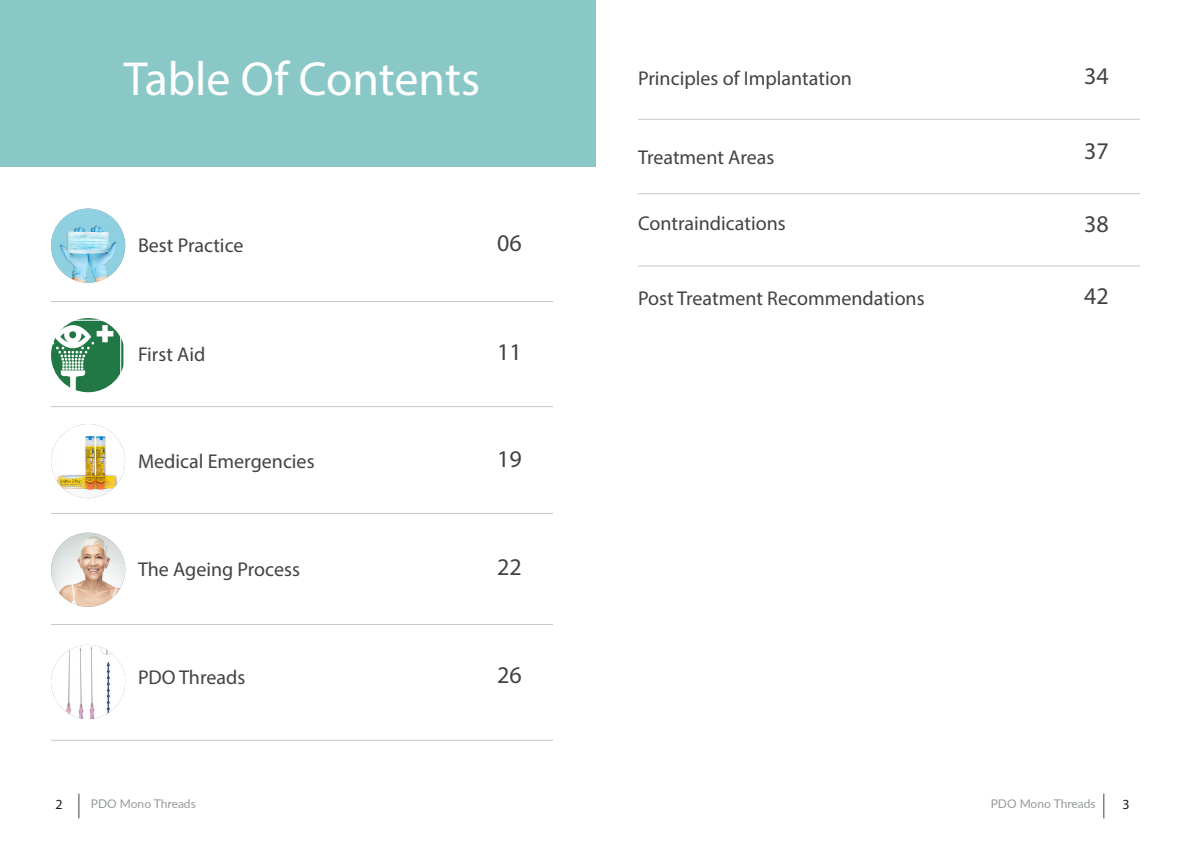
<style>
.page{position:relative;width:1191px;height:842px;background:#fff}
.page>*{position:absolute;margin:0;border:0;box-sizing:border-box;transform-origin:0 0}
.t1{font:48px "Myriad Pro";color:#fff}
.t2{font:24px "Myriad Pro";color:#434146}
.t3{font:20px "Myriad Pro";color:#434146}
.t4{font:14px "Myriad Pro";color:#231f20}
.t5{font:12px "Lato";color:#959b99}
</style>
<div class="page">
<svg style="left:78px;top:794px;width:1px;height:24px"></svg>
<svg style="left:1103px;top:794px;width:1px;height:24px"></svg>
<hr style="left:51px;top:301px;width:502px;height:1px;background:#c2c7cb">
<hr style="left:638px;top:119px;width:502px;height:1px;background:#c2c7cb">
<hr style="left:51px;top:406px;width:502px;height:1px;background:#c2c7cb">
<hr style="left:51px;top:513px;width:502px;height:1px;background:#c2c7cb">
<hr style="left:51px;top:624px;width:502px;height:1px;background:#c2c7cb">
<hr style="left:51px;top:740px;width:502px;height:1px;background:#c2c7cb">
<hr style="left:638px;top:193px;width:502px;height:1px;background:#c2c7cb">
<hr style="left:638px;top:266px;width:502px;height:1px;background:#c2c7cb">
<div style="left:0;top:0;width:595px;height:167px;background:#8ac8c7"></div>
<img style="left:51px;top:424px;width:74px;height:74px;border-radius:37px">
<img style="left:51px;top:645px;width:74px;height:74px;border-radius:37px">
<img style="left:51px;top:318px;width:74px;height:74px;border-radius:37px">
<img style="left:51px;top:209px;width:74px;height:74px;border-radius:37px">
<img style="left:51px;top:533px;width:74px;height:74px;border-radius:37px">
<p class="t1" style="left:124px;top:49px;width:357px">Table Of Contents</p>
<p class="t3" style="left:638px;top:66px;width:215px">Principles of Implantation</p>
<p class="t2" style="left:1084px;top:61px;width:26px">34</p>
<p class="t3" style="left:638px;top:145px;width:138px">Treatment Areas</p>
<p class="t2" style="left:1084px;top:137px;width:26px">37</p>
<p class="t3" style="left:638px;top:211px;width:149px">Contraindications</p>
<p class="t2" style="left:1084px;top:209px;width:26px">38</p>
<p class="t3" style="left:138px;top:233px;width:107px">Best Practice</p>
<p class="t2" style="left:497px;top:228px;width:26px">06</p>
<p class="t3" style="left:638px;top:286px;width:288px">Post Treatment Recommendations</p>
<p class="t2" style="left:1084px;top:281px;width:26px">42</p>
<p class="t3" style="left:138px;top:342px;width:69px">First Aid</p>
<p class="t2" style="left:497px;top:337px;width:26px">11</p>
<p class="t3" style="left:138px;top:449px;width:178px">Medical Emergencies</p>
<p class="t2" style="left:497px;top:444px;width:26px">19</p>
<p class="t3" style="left:138px;top:557px;width:163px">The Ageing Process</p>
<p class="t2" style="left:497px;top:552px;width:26px">22</p>
<p class="t3" style="left:138px;top:664px;width:109px">PDO Threads</p>
<p class="t2" style="left:497px;top:660px;width:26px">26</p>
<p class="t4" style="left:55px;top:795px;width:9px">2</p>
<p class="t5" style="left:91px;top:795px;width:106px">PDO Mono Threads</p>
<p class="t5" style="left:990px;top:795px;width:106px">PDO Mono Threads</p>
<p class="t4" style="left:1122px;top:795px;width:9px">3</p>
</div>
